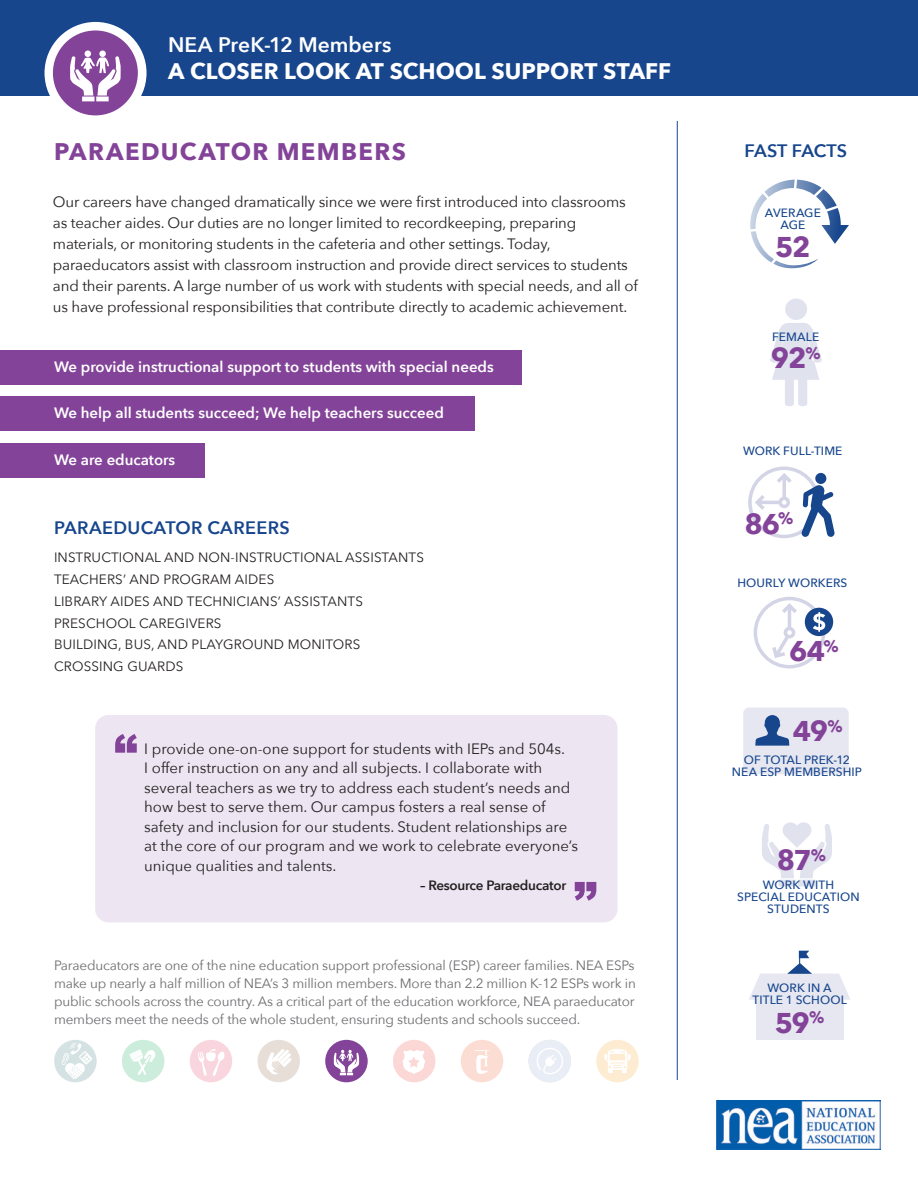
<style>
.page{position:relative;width:918px;height:1188px;background:#fff}
.page>*{position:absolute;margin:0;border:0;box-sizing:border-box;transform-origin:0 0}
.t1{font:700 28.5px "Avenir Next";letter-spacing:-.05em;color:#834398}
.t2{font:700 24px "Avenir Next";letter-spacing:.055em;color:#834398}
.t3{font:700 22.5px "Avenir Next";color:#fff}
.t4{font:600 21px "Avenir Next";letter-spacing:.005em;color:#fff}
.t5{font:600 18px "Avenir Next";letter-spacing:.015em;color:#17468d}
.t6{font:600 18px "Avenir Next";letter-spacing:-.005em;color:#17468d}
.t7{font:15px/19.5px "Avenir Next";letter-spacing:-.01em;color:#231f20}
.t8{font:600 15px "Avenir Next";color:#fff}
.t9{font:13.5px/18px "Avenir Next";letter-spacing:-.01em;color:#6c6d70;text-align:justify}
.t10{font:13.5px/21.8px "Avenir Next";letter-spacing:.01em;color:#231f20}
.t11{font:600 13.5px "Avenir Next";letter-spacing:-.02em;color:#231f20}
.t12{font:500 12px/12px "Avenir Next";letter-spacing:.01em;color:#17468d;text-align:center}
</style>
<div class="page">
<div style="left:0;top:0;width:918px;height:96px;background:#17468d"></div>
<div style="left:45px;top:22px;width:102px;height:102px;background:#fff;border-radius:50%"></div>
<hr style="left:677px;top:121px;width:1px;height:959px;background:#17468d">
<div style="left:0;top:350px;width:522px;height:35px;background:#834398"></div>
<div style="left:0;top:397px;width:474px;height:34px;background:#834398"></div>
<div style="left:0;top:443px;width:204px;height:35px;background:#834398"></div>
<div style="left:95px;top:715px;width:523px;height:208px;background:#ede6f2;border-radius:14px"></div>
<svg style="left:115px;top:734px;width:22px;height:19px"></svg>
<svg style="left:575px;top:882px;width:21px;height:19px"></svg>
<img style="left:716px;top:1100px;width:165px;height:49px">
<svg style="left:748px;top:467px;width:87px;height:71px"></svg>
<div style="left:805px;top:608px;width:28px;height:28px;background:#17468d;border-radius:50%"></div>
<svg style="left:754px;top:597px;width:71px;height:71px"></svg>
<div style="left:743px;top:707px;width:106px;height:67px;background:#e6e7f1;border-radius:6px"></div>
<svg style="left:755px;top:715px;width:34px;height:31px"></svg>
<div style="left:325px;top:1040px;width:43px;height:42px;background:#834398;border-radius:50%"></div>
<svg style="left:334px;top:1050px;width:25px;height:25px"></svg>
<svg style="left:393px;top:1040px;width:246px;height:43px"></svg>
<div style="left:756px;top:1000px;width:87px;height:40px;background:#e6e7f1"></div>
<svg style="left:749px;top:951px;width:101px;height:49px"></svg>
<svg style="left:54px;top:1040px;width:246px;height:43px"></svg>
<div style="left:53px;top:30px;width:85px;height:85px;background:#834398;border-radius:50%"></div>
<div style="left:99px;top:50px;width:7px;height:7px;background:#fff;border-radius:50%"></div>
<svg style="left:70px;top:56px;width:51px;height:45px"></svg>
<div style="left:85px;top:50px;width:6px;height:7px;background:#fff;border-radius:50%"></div>
<svg style="left:770px;top:299px;width:52px;height:107px"></svg>
<svg style="left:750px;top:179px;width:99px;height:90px"></svg>
<svg style="left:762px;top:822px;width:70px;height:64px"></svg>
<h3 class="t4" style="left:168px;top:27px;width:225px">NEA PreK-12 Members</h3>
<h3 class="t3" style="left:168px;top:52px;width:505px">A CLOSER LOOK AT SCHOOL SUPPORT STAFF</h3>
<h2 class="t2" style="left:54px;top:130px;width:353px">PARAEDUCATOR MEMBERS</h2>
<p class="t6" style="left:745px;top:135px;width:104px">FAST FACTS</p>
<p class="t7" style="left:53px;top:191px;width:587px;line-height:21px">Our careers have changed dramatically since we were first introduced into classrooms as teacher aides. Our duties are no longer limited to recordkeeping, preparing materials, or monitoring students in the cafeteria and other settings. Today, paraeducators assist with classroom instruction and provide direct services to students and their parents. A large number of us work with students with special needs, and all of us have professional responsibilities that contribute directly to academic achievement.</p>
<p class="t12" style="left:765px;top:207px;width:57px">AVERAGE<br>AGE</p>
<h1 class="t1" style="left:775px;top:222px;width:37px">52</h1>
<p class="t8" style="left:54px;top:354px;width:441px">We provide instructional support to students with special needs</p>
<p class="t8" style="left:54px;top:400px;width:391px">We help all students succeed; We help teachers succeed</p>
<p class="t8" style="left:54px;top:447px;width:123px">We are educators</p>
<p class="t5" style="left:54px;top:512px;width:237px">PARAEDUCATOR CAREERS</p>
<p class="t10" style="left:54px;top:546px;width:372px">INSTRUCTIONAL AND NON-INSTRUCTIONAL ASSISTANTS TEACHERS’ AND PROGRAM AIDES<br>LIBRARY AIDES AND TECHNICIANS’ ASSISTANTS PRESCHOOL CAREGIVERS<br>BUILDING, BUS, AND PLAYGROUND MONITORS CROSSING GUARDS</p>
<p class="t7" style="left:144px;top:738px;width:436px">I provide one-on-one support for students with IEPs and 504s.<br>I offer instruction on any and all subjects. I collaborate with several teachers as we try to address each student’s needs and how best to serve them. Our campus fosters a real sense of safety and inclusion for our students. Student relationships are at the core of our program and we work to celebrate everyone’s unique qualities and talents.</p>
<p class="t11" style="left:420px;top:874px;width:148px">– Resource Paraeducator</p>
<p class="t9" style="left:54px;top:956px;width:583px">Paraeducators are one of the nine education support professional (ESP) career families. NEA ESPs make up nearly a half million of NEA’s 3 million members. More than 2.2 million K-12 ESPs work in public schools across the country. As a critical part of the education workforce, NEA paraeducator members meet the needs of the whole student, ensuring students and schools succeed.</p>
<p class="t12" style="left:772px;top:331px;width:49px">FEMALE</p>
<h1 class="t1" style="left:771px;top:334px;width:51px">92<sup>%</sup></h1>
<p class="t12" style="left:743px;top:444px;width:101px">WORK FULL-TIME</p>
<h1 class="t1" style="left:745px;top:499px;width:50px">86<sup>%</sup></h1>
<p class="t12" style="left:737px;top:577px;width:112px">HOURLY WORKERS</p>
<h1 class="t1" style="left:789px;top:626px;width:51px">64<sup>%</sup></h1>
<h1 class="t1" style="left:793px;top:707px;width:51px">49<sup>%</sup></h1>
<p class="t12" style="left:732px;top:753px;width:132px">OF TOTAL PREK-12<br>NEA ESP MEMBERSHIP</p>
<h1 class="t1" style="left:777px;top:836px;width:51px">87<sup>%</sup></h1>
<p class="t12" style="left:737px;top:878px;width:124px">WORK WITH<br>SPECIAL EDUCATION<br>STUDENTS</p>
<p class="t12" style="left:752px;top:982px;width:96px">WORK IN A<br>TITLE 1 SCHOOL</p>
<h1 class="t1" style="left:775px;top:998px;width:51px">59<sup>%</sup></h1>
</div>
